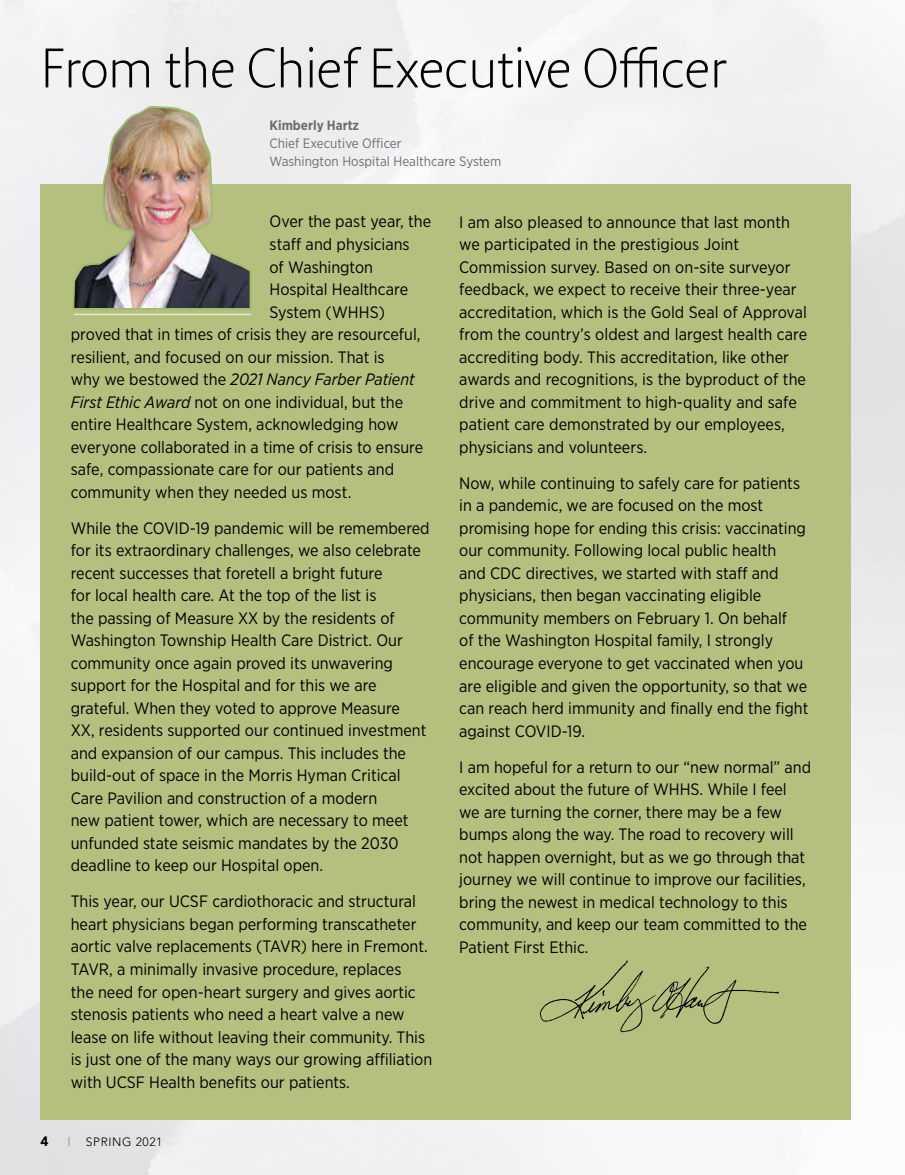
<style>
.page{position:relative;width:905px;height:1175px;background:#fff}
.page>*{position:absolute;margin:0;border:0;box-sizing:border-box;transform-origin:0 0}
.t1{font:300 54px "Fresco Sans Pro";color:#000}
.t2{font:16.5px/22.5px "Gotham Narrow";color:#000}
.t3{font:italic 16.5px "Gotham Narrow";color:#000}
.t4{font:13.5px/18px "Gotham Narrow";color:#6d6e71}
.t5{font:700 13.5px "Gotham Narrow";color:#6d6e71}
.t6{font:900 13.5px "Avenir";color:#000}
.t7{font:300 12px "Avenir";letter-spacing:.05em;color:#000}
.t8{font:300 12px "Avenir";color:#955c37}
.s1{font-style:normal}
.s2{font-style:italic}
</style>
<div class="page">
<div style="left:40px;top:184px;width:810px;height:935px;background:#b5c07f"></div>
<img style="left:539px;top:960px;width:240px;height:73px">
<img style="left:71px;top:106px;width:181px;height:204px">
<hr style="left:74px;top:314px;width:177px;height:1px;background:#e3e8d0">
<h1 class="t1" style="left:40px;top:34px;width:687px">From the Chief Executive Officer</h1>
<p class="t5" style="left:269px;top:117px;width:91px">Kimberly Hartz</p>
<p class="t4" style="left:269px;top:134px;width:233px">Chief Executive Officer<br>Washington Hospital Healthcare System</p>
<p class="t2" style="left:269px;top:210px;width:163px">Over the past year, the</p>
<p class="t2" style="left:269px;top:233px;width:142px">staff and physicians</p>
<p class="t2" style="left:269px;top:255px;width:105px">of Washington</p>
<p class="t2" style="left:269px;top:278px;width:140px">Hospital Healthcare</p>
<p class="t2" style="left:269px;top:300px;width:117px">System (WHHS)</p>
<p class="t2" style="left:71px;top:323px;width:351px">proved that in times of crisis they are resourceful,</p>
<p class="t2" style="left:71px;top:345px;width:315px">resilient, and focused on our mission. That is</p>
<p class="t3" style="left:71px;top:369px;width:345px"><span class="s1">why we bestowed the</span> 2021 Nancy Farber Patient</p>
<p class="t2" style="left:71px;top:390px;width:334px"><span class="s2">First Ethic Award</span> not on one individual, but the</p>
<p class="t2" style="left:71px;top:413px;width:329px">entire Healthcare System, acknowledging how</p>
<p class="t2" style="left:71px;top:435px;width:354px">everyone collaborated in a time of crisis to ensure</p>
<p class="t2" style="left:71px;top:458px;width:325px">safe, compassionate care for our patients and</p>
<p class="t2" style="left:71px;top:480px;width:282px">community when they needed us most.</p>
<p class="t2" style="left:71px;top:516px;width:360px">While the COVID-19 pandemic will be remembered for its extraordinary challenges, we also celebrate recent successes that foretell a bright future<br>for local health care. At the top of the list is<br>the passing of Measure XX by the residents of Washington Township Health Care District. Our community once again proved its unwavering support for the Hospital and for this we are grateful. When they voted to approve Measure<br>XX, residents supported our continued investment and expansion of our campus. This includes the build-out of space in the Morris Hyman Critical Care Pavilion and construction of a modern<br>new patient tower, which are necessary to meet unfunded state seismic mandates by the 2030 deadline to keep our Hospital open.</p>
<p class="t2" style="left:71px;top:890px;width:363px">This year, our UCSF cardiothoracic and structural heart physicians began performing transcatheter aortic valve replacements (TAVR) here in Fremont.<br>TAVR, a minimally invasive procedure, replaces<br>the need for open-heart surgery and gives aortic stenosis patients who need a heart valve a new lease on life without leaving their community. This is just one of the many ways our growing affiliation with UCSF Health benefits our patients.</p>
<p class="t6" style="left:40px;top:1132px;width:9px">4</p>
<p class="t8" style="left:68px;top:1134px;width:4px">|</p>
<p class="t7" style="left:86px;top:1134px;width:78px">SPRING 2021</p>
<p class="t2" style="left:459px;top:210px;width:349px">I am also pleased to announce that last month we participated in the prestigious Joint Commission survey. Based on on-site surveyor feedback, we expect to receive their three-year accreditation, which is the Gold Seal of Approval from the country’s oldest and largest health care accrediting body. This accreditation, like other awards and recognitions, is the byproduct of the drive and commitment to high-quality and safe patient care demonstrated by our employees, physicians and volunteers.</p>
<p class="t2" style="left:459px;top:471px;width:351px">Now, while continuing to safely care for patients in a pandemic, we are focused on the most promising hope for ending this crisis: vaccinating our community. Following local public health<br>and CDC directives, we started with staff and physicians, then began vaccinating eligible community members on February 1. On behalf<br>of the Washington Hospital family, I strongly encourage everyone to get vaccinated when you are eligible and given the opportunity, so that we can reach herd immunity and finally end the fight against COVID-19.</p>
<p class="t2" style="left:459px;top:755px;width:353px">I am hopeful for a return to our “new normal” and excited about the future of WHHS. While I feel we are turning the corner, there may be a few bumps along the way. The road to recovery will not happen overnight, but as we go through that journey we will continue to improve our facilities, bring the newest in medical technology to this community, and keep our team committed to the Patient First Ethic.</p>
</div>
